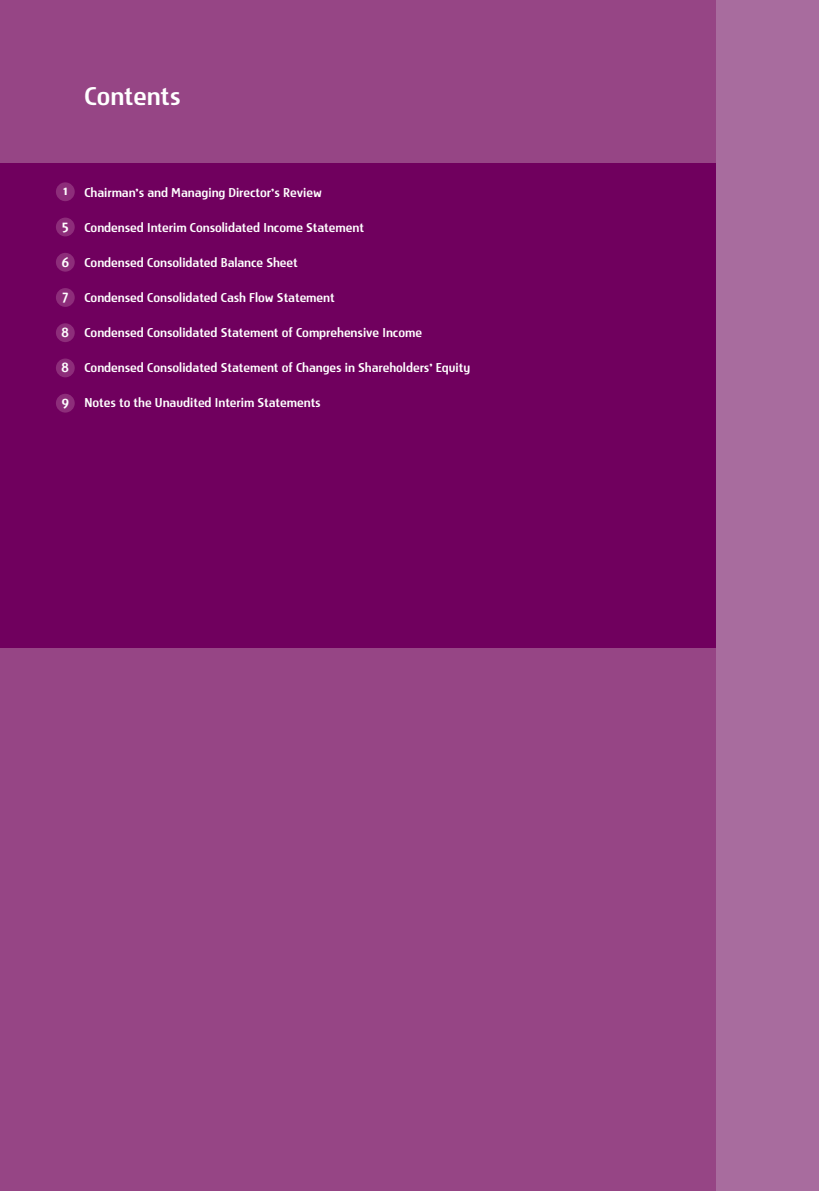
<style>
.page{position:relative;width:819px;height:1191px;background:#fff}
.page>*{position:absolute;margin:0;border:0;box-sizing:border-box;transform-origin:0 0}
.t1{font:24.5px "Storm Sans";color:#fff}
.t2{font:14px "Storm Sans";color:#fff}
.t3{font:12.25px "Storm Sans";color:#fff}
</style>
<div class="page">
<div style="left:0;top:0;width:716px;height:1191px;background:#964585"></div>
<div style="left:0;top:163px;width:716px;height:485px;background:#70005e"></div>
<div style="left:56px;top:182px;width:19px;height:19px;background:#8d2d7a;border-radius:50%"></div>
<div style="left:56px;top:218px;width:19px;height:18px;background:#8d2d7a;border-radius:50%"></div>
<div style="left:56px;top:253px;width:19px;height:19px;background:#8d2d7a;border-radius:50%"></div>
<div style="left:56px;top:288px;width:19px;height:19px;background:#8d2d7a;border-radius:50%"></div>
<div style="left:56px;top:323px;width:19px;height:19px;background:#8d2d7a;border-radius:50%"></div>
<div style="left:56px;top:358px;width:19px;height:19px;background:#8d2d7a;border-radius:50%"></div>
<div style="left:56px;top:394px;width:19px;height:18px;background:#8d2d7a;border-radius:50%"></div>
<div style="left:716px;top:0;width:103px;height:1191px;background:#a86c9e"></div>
<h1 class="t1" style="left:84px;top:84px;width:98px">Contents</h1>
<p class="t2" style="left:63px;top:184px;width:6px">1</p>
<p class="t2" style="left:62px;top:219px;width:8px">5</p>
<p class="t2" style="left:62px;top:255px;width:9px">6</p>
<p class="t2" style="left:62px;top:289px;width:7px">7</p>
<p class="t2" style="left:62px;top:325px;width:9px">8</p>
<p class="t2" style="left:62px;top:361px;width:9px">8</p>
<p class="t2" style="left:62px;top:394px;width:9px">9</p>
<p class="t3" style="left:84px;top:187px;width:239px">Chairman’s and Managing Director’s Review</p>
<p class="t3" style="left:84px;top:222px;width:281px">Condensed Interim Consolidated Income Statement</p>
<p class="t3" style="left:84px;top:257px;width:215px">Condensed Consolidated Balance Sheet</p>
<p class="t3" style="left:84px;top:292px;width:252px">Condensed Consolidated Cash Flow Statement</p>
<p class="t3" style="left:84px;top:327px;width:339px">Condensed Consolidated Statement of Comprehensive Income</p>
<p class="t3" style="left:84px;top:362px;width:387px">Condensed Consolidated Statement of Changes in Shareholders’ Equity</p>
<p class="t3" style="left:84px;top:397px;width:238px">Notes to the Unaudited Interim Statements</p>
</div>
